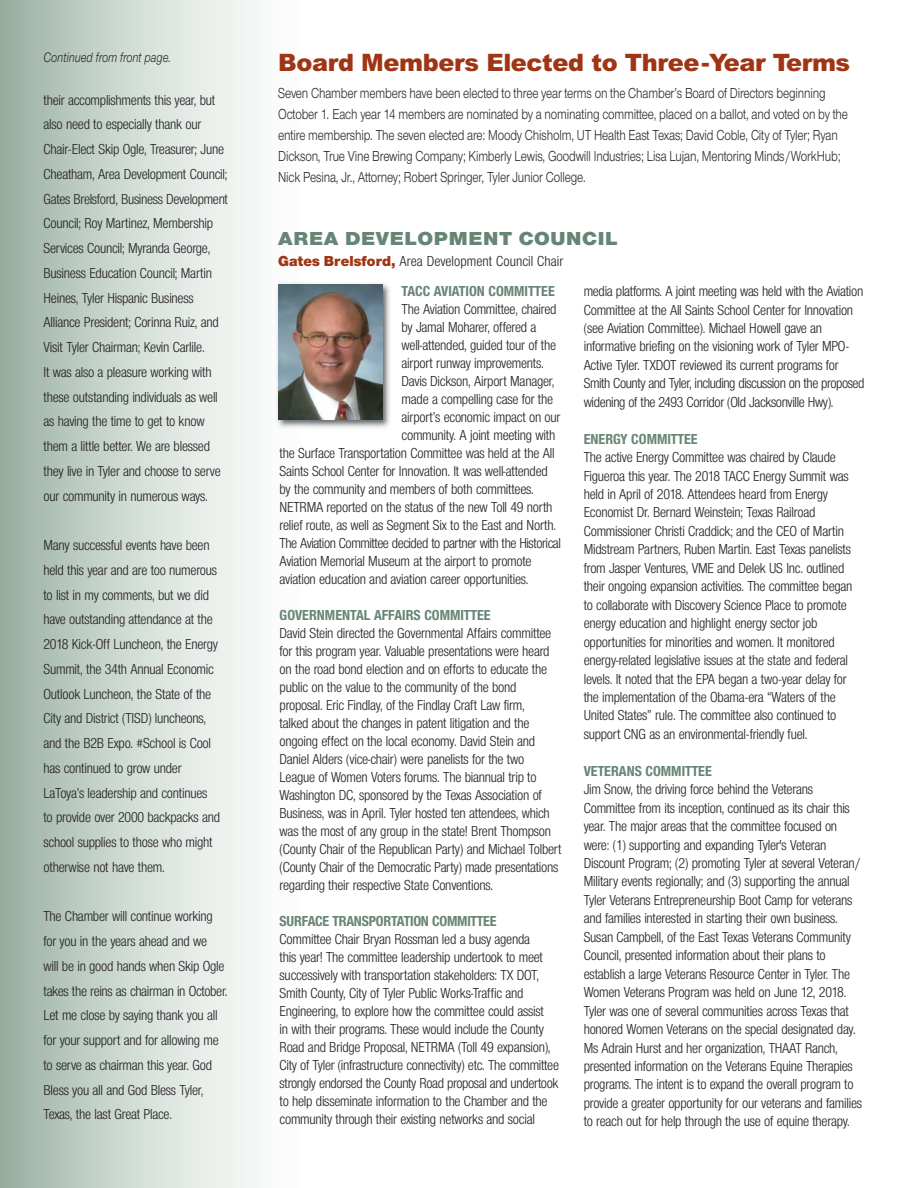
<style>
.page{position:relative;width:918px;height:1188px;background:#fff}
.page>*{position:absolute;margin:0;border:0;box-sizing:border-box;transform-origin:0 0}
.t1{font:900 24px "Arial";letter-spacing:-.015em;color:#9f3514}
.t2{font:19.5px "Nimbus San Nov T Blac";letter-spacing:.03em;color:#678574;scale:1.1 1}
.t3{font:condensed 15px/18.5px "Nimbus San Nov T";letter-spacing:-.015em;color:#231f20}
.t4{font:15px/21px "Nimbus San Nov T";letter-spacing:-.01em;color:#231f20;scale:.8 1}
.t5{font:700 condensed 15px "Nimbus San Nov T";color:#678574}
.t6{font:condensed 15px/30px "Nimbus San Nov T";letter-spacing:.005em;color:#231f20}
.t7{font:italic 14.25px "Nimbus San Nov T";color:#231f20;scale:.8 1}
.s1{font-family:"Nimbus San Nov T Blac";font-stretch:normal;color:#9f3514}
.s2{font-weight:700;color:#678574}
</style>
<div class="page">
<img style="left:273px;top:279px;width:117px;height:153px">
<img style="left:279px;top:285px;width:103px;height:134px">
<p class="t7" style="left:44px;top:52px;width:161px">Continued from front page.</p>
<h1 class="t1" style="left:278px;top:54px;width:574px">Board Members Elected to Three-Year Terms</h1>
<p class="t4" style="left:278px;top:84px;width:714px">Seven Chamber members have been elected to three year terms on the Chamber’s Board of Directors beginning October 1. Each year 14 members are nominated by a nominating committee, placed on a ballot, and voted on by the entire membership. The seven elected are: Moody Chisholm, UT Health East Texas; David Coble, City of Tyler; Ryan Dickson, True Vine Brewing Company; Kimberly Lewis, Goodwill Industries; Lisa Lujan, Mentoring Minds/WorkHub; Nick Pesina, Jr., Attorney; Robert Springer, Tyler Junior College.</p>
<p class="t3" style="left:44px;top:87px;width:186px;line-height:24.8px">their accomplishments this year, but also need to especially thank our Chair-Elect Skip Ogle, Treasurer; June Cheatham, Area Development Council; Gates Brelsford, Business Development Council; Roy Martinez, Membership Services Council; Myranda George, Business Education Council; Martin Heines, Tyler Hispanic Business Alliance President; Corinna Ruiz, and Visit Tyler Chairman; Kevin Carlile.<br>It was also a pleasure working with these outstanding individuals as well as having the time to get to know them a little better. We are blessed they live in Tyler and choose to serve our community in numerous ways.</p>
<p class="t3" style="left:44px;top:533px;width:178px;line-height:24.8px">Many successful events have been held this year and are too numerous to list in my comments, but we did have outstanding attendance at the<br>2018 Kick-Off Luncheon, the Energy<br>Summit, the 34th Annual Economic<br>Outlook Luncheon, the State of the<br>City and District (TISD) luncheons, and the B2B Expo. #School is Cool has continued to grow under<br>LaToya’s leadership and continues to provide over 2000 backpacks and school supplies to those who might otherwise not have them.</p>
<p class="t3" style="left:44px;top:904px;width:186px;line-height:24.8px">The Chamber will continue working for you in the years ahead and we<br>will be in good hands when Skip Ogle takes the reins as chairman in October.<br>Let me close by saying thank you all for your support and for allowing me to serve as chairman this year. God Bless you all and God Bless Tyler, Texas, the last Great Place.</p>
<h2 class="t2" style="left:278px;top:232px;width:310px">AREA DEVELOPMENT COUNCIL</h2>
<p class="t6" style="left:402px;top:246px;width:163px;text-indent:-123px"><span class="s1">Gates Brelsford,</span> Area Development Council Chair<br><span class="s2">TACC AVIATION COMMITTEE</span></p>
<p class="t3" style="left:402px;top:300px;width:156px">The Aviation Committee, chaired</p>
<p class="t3" style="left:402px;top:318px;width:136px">by Jamal Moharer, offered a</p>
<p class="t3" style="left:402px;top:336px;width:156px">well-attended, guided tour of the</p>
<p class="t3" style="left:402px;top:354px;width:144px">airport runway improvements.</p>
<p class="t3" style="left:402px;top:372px;width:154px">Davis Dickson, Airport Manager,</p>
<p class="t3" style="left:402px;top:390px;width:153px">made a compelling case for the</p>
<p class="t3" style="left:402px;top:408px;width:160px">airport’s economic impact on our</p>
<p class="t3" style="left:402px;top:426px;width:155px">community. A joint meeting with</p>
<p class="t3" style="left:280px;top:444px;width:277px">the Surface Transportation Committee was held at the All</p>
<p class="t3" style="left:280px;top:462px;width:270px">Saints School Center for Innovation. It was well-attended</p>
<p class="t3" style="left:280px;top:480px;width:256px">by the community and members of both committees.</p>
<p class="t3" style="left:280px;top:498px;width:274px">NETRMA reported on the status of the new Toll 49 north</p>
<p class="t3" style="left:280px;top:516px;width:278px">relief route, as well as Segment Six to the East and North.</p>
<p class="t3" style="left:280px;top:534px;width:283px">The Aviation Committee decided to partner with the Historical</p>
<p class="t3" style="left:280px;top:552px;width:254px">Aviation Memorial Museum at the airport to promote</p>
<p class="t3" style="left:280px;top:570px;width:250px">aviation education and aviation career opportunities.</p>
<p class="t5" style="left:280px;top:609px;width:213px">GOVERNMENTAL AFFAIRS COMMITTEE</p>
<p class="t3" style="left:280px;top:624px;width:283px;line-height:18px">David Stein directed the Governmental Affairs committee for this program year. Valuable presentations were heard on the road bond election and on efforts to educate the public on the value to the community of the bond proposal. Eric Findlay, of the Findlay Craft Law firm,<br>talked about the changes in patent litigation and the ongoing effect on the local economy. David Stein and Daniel Alders (vice-chair) were panelists for the two League of Women Voters forums. The biannual trip to Washington DC, sponsored by the Texas Association of Business, was in April. Tyler hosted ten attendees, which was the most of any group in the state! Brent Thompson (County Chair of the Republican Party) and Michael Tolbert (County Chair of the Democratic Party) made presentations regarding their respective State Conventions.</p>
<p class="t5" style="left:280px;top:915px;width:219px">SURFACE TRANSPORTATION COMMITTEE</p>
<p class="t3" style="left:280px;top:930px;width:281px;line-height:18px">Committee Chair Bryan Rossman led a busy agenda<br>this year! The committee leadership undertook to meet successively with transportation stakeholders: TX DOT, Smith County, City of Tyler Public Works-Traffic and Engineering, to explore how the committee could assist<br>in with their programs. These would include the County Road and Bridge Proposal, NETRMA (Toll 49 expansion), City of Tyler (infrastructure connectivity) etc. The committee strongly endorsed the County Road proposal and undertook to help disseminate information to the Chamber and the community through their existing networks and social</p>
<p class="t3" style="left:584px;top:282px;width:282px">media platforms. A joint meeting was held with the Aviation Committee at the All Saints School Center for Innovation (see Aviation Committee). Michael Howell gave an informative briefing on the visioning work of Tyler MPO-Active Tyler. TXDOT reviewed its current programs for Smith County and Tyler, including discussion on the proposed widening of the 2493 Corridor (Old Jacksonville Hwy).</p>
<p class="t5" style="left:584px;top:433px;width:115px">ENERGY COMMITTEE</p>
<p class="t3" style="left:584px;top:448px;width:270px">The active Energy Committee was chaired by Claude Figueroa this year. The 2018 TACC Energy Summit was held in April of 2018. Attendees heard from Energy Economist Dr. Bernard Weinstein; Texas Railroad Commissioner Christi Craddick; and the CEO of Martin Midstream Partners, Ruben Martin. East Texas panelists from Jasper Ventures, VME and Delek US Inc. outlined their ongoing expansion activities. The committee began to collaborate with Discovery Science Place to promote energy education and highlight energy sector job opportunities for minorities and women. It monitored energy-related legislative issues at the state and federal levels. It noted that the EPA began a two-year delay for the implementation of the Obama-era “Waters of the United States” rule. The committee also continued to support CNG as an environmental-friendly fuel.</p>
<p class="t5" style="left:584px;top:765px;width:130px">VETERANS COMMITTEE</p>
<p class="t3" style="left:584px;top:780px;width:280px">Jim Snow, the driving force behind the Veterans Committee from its inception, continued as its chair this year. The major areas that the committee focused on were: (1) supporting and expanding Tyler's Veteran Discount Program; (2) promoting Tyler at several Veteran/ Military events regionally; and (3) supporting the annual Tyler Veterans Entrepreneurship Boot Camp for veterans and families interested in starting their own business.<br>Susan Campbell, of the East Texas Veterans Community Council, presented information about their plans to establish a large Veterans Resource Center in Tyler. The Women Veterans Program was held on June 12, 2018.<br>Tyler was one of several communities across Texas that honored Women Veterans on the special designated day.<br>Ms Adrain Hurst and her organization, THAAT Ranch, presented information on the Veterans Equine Therapies programs. The intent is to expand the overall program to provide a greater opportunity for our veterans and families to reach out for help through the use of equine therapy.</p>
</div>
